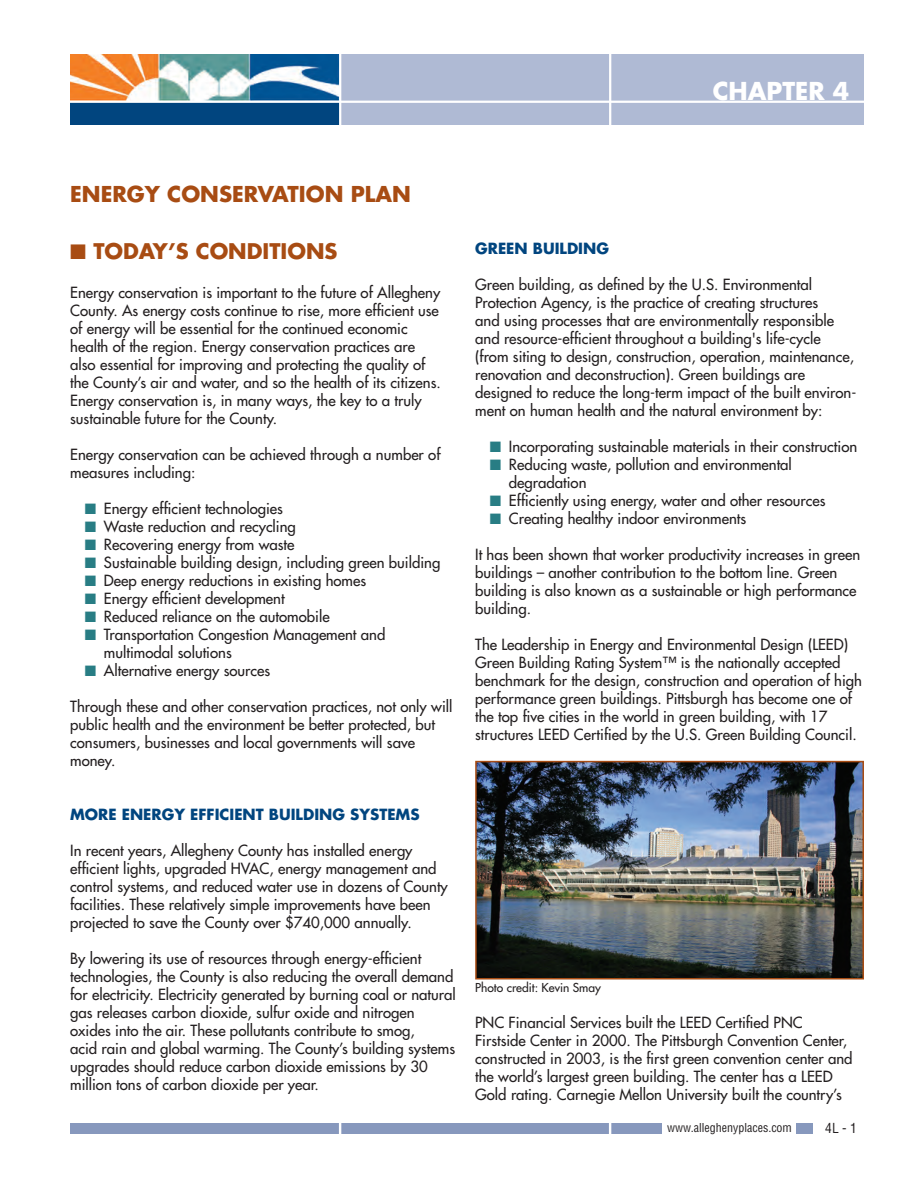
<style>
.page{position:relative;width:918px;height:1188px;background:#fff}
.page>*{position:absolute;margin:0;border:0;box-sizing:border-box;transform-origin:0 0}
.t1{font:700 24px "Futura";color:#fff}
.t2{font:700 21.3px "Futura Std";color:#a84c13}
.t3{font:700 21px "Futura Std";color:#a84c13}
.t4{font:500 15px/18px "Futura Std";color:#231f20}
.t5{font:700 15px "Futura Std";color:#01457f}
.t6{font:condensed 13.5px "Helvetica";color:#231f20}
.t7{font:condensed 12px "Helvetica";color:#231f20}
.t8{font:500 12px "Futura Std";color:#231f20}
.s1{color:#287d84}
</style>
<div class="page">
<div style="left:70px;top:101px;width:270px;height:24px;background:#01457f"></div>
<div style="left:340px;top:54px;width:524px;height:71px;background:#afbad4"></div>
<img style="left:70px;top:54px;width:269px;height:47px">
<div style="left:70px;top:1124px;width:592px;height:10px;background:#8798bd"></div>
<hr style="left:609px;top:52px;width:2px;height:75px;background:#fff">
<svg style="left:339px;top:1124px;width:2px;height:10px"></svg>
<div style="left:796px;top:1124px;width:17px;height:10px;background:#8798bd"></div>
<hr style="left:339px;top:52px;width:2px;height:76px;background:#fff">
<hr style="left:67px;top:101px;width:814px;height:2px;background:#fff">
<svg style="left:609px;top:1124px;width:2px;height:10px"></svg>
<img style="left:478px;top:764px;width:383px;height:213px">
<div style="left:475px;top:761px;width:389px;height:219px;border:2px solid #a84c13"></div>
<h1 class="t1" style="left:713px;top:81px;width:138px">CHAPTER 4</h1>
<h2 class="t2" style="left:70px;top:185px;width:342px">ENERGY CONSERVATION PLAN</h2>
<h3 class="t3" style="left:70px;top:242px;width:269px">■ TODAY’S CONDITIONS</h3>
<p class="t4" style="left:70px;top:284px;width:372px">Energy conservation is important to the future of Allegheny County. As energy costs continue to rise, more efficient use of energy will be essential for the continued economic health of the region. Energy conservation practices are also essential for improving and protecting the quality of the County’s air and water, and so the health of its citizens.<br>Energy conservation is, in many ways, the key to a truly sustainable future for the County.</p>
<p class="t4" style="left:70px;top:446px;width:372px">Energy conservation can be achieved through a number of measures including:</p>
<p class="t4" style="left:85px;top:500px;width:200px"><span class="s1">■</span> Energy efficient technologies</p>
<p class="t4" style="left:85px;top:518px;width:213px"><span class="s1">■</span> Waste reduction and recycling</p>
<p class="t4" style="left:85px;top:536px;width:211px"><span class="s1">■</span> Recovering energy from waste</p>
<p class="t4" style="left:85px;top:554px;width:357px"><span class="s1">■</span> Sustainable building design, including green building</p>
<p class="t4" style="left:85px;top:572px;width:283px"><span class="s1">■</span> Deep energy reductions in existing homes</p>
<p class="t4" style="left:85px;top:590px;width:201px"><span class="s1">■</span> Energy efficient development</p>
<p class="t4" style="left:85px;top:608px;width:246px"><span class="s1">■</span> Reduced reliance on the automobile</p>
<p class="t4" style="left:104px;top:626px;width:283px;text-indent:-19px"><span class="s1">■</span> Transportation Congestion Management and multimodal solutions</p>
<p class="t4" style="left:85px;top:662px;width:187px"><span class="s1">■</span> Alternative energy sources</p>
<p class="t4" style="left:70px;top:698px;width:384px">Through these and other conservation practices, not only will public health and the environment be better protected, but consumers, businesses and local governments will save money.</p>
<p class="t5" style="left:70px;top:807px;width:351px">MORE ENERGY EFFICIENT BUILDING SYSTEMS</p>
<p class="t4" style="left:70px;top:842px;width:379px">In recent years, Allegheny County has installed energy efficient lights, upgraded HVAC, energy management and control systems, and reduced water use in dozens of County facilities. These relatively simple improvements have been projected to save the County over $740,000 annually.</p>
<p class="t4" style="left:70px;top:950px;width:387px">By lowering its use of resources through energy-efficient technologies, the County is also reducing the overall demand for electricity. Electricity generated by burning coal or natural gas releases carbon dioxide, sulfur oxide and nitrogen oxides into the air. These pollutants contribute to smog,<br>acid rain and global warming. The County’s building systems upgrades should reduce carbon dioxide emissions by 30 million tons of carbon dioxide per year.</p>
<p class="t5" style="left:475px;top:242px;width:135px">GREEN BUILDING</p>
<p class="t4" style="left:475px;top:277px;width:383px">Green building, as defined by the U.S. Environmental Protection Agency, is the practice of creating structures<br>and using processes that are environmentally responsible and resource-efficient throughout a building's life-cycle (from siting to design, construction, operation, maintenance, renovation and deconstruction). Green buildings are designed to reduce the long-term impact of the built environ&shy;ment on human health and the natural environment by:</p>
<p class="t4" style="left:490px;top:439px;width:369px"><span class="s1">■</span> Incorporating sustainable materials in their construction</p>
<p class="t4" style="left:509px;top:457px;width:285px;text-indent:-19px"><span class="s1">■</span> Reducing waste, pollution and environmental degradation</p>
<p class="t4" style="left:490px;top:493px;width:337px"><span class="s1">■</span> Efficiently using energy, water and other resources</p>
<p class="t4" style="left:490px;top:511px;width:258px"><span class="s1">■</span> Creating healthy indoor environments</p>
<p class="t4" style="left:475px;top:547px;width:387px">It has been shown that worker productivity increases in green buildings – another contribution to the bottom line. Green building is also known as a sustainable or high performance building.</p>
<p class="t4" style="left:475px;top:637px;width:388px">The Leadership in Energy and Environmental Design (LEED)<br>Green Building Rating System™ is the nationally accepted benchmark for the design, construction and operation of high performance green buildings. Pittsburgh has become one of the top five cities in the world in green building, with 17 structures LEED Certified by the U.S. Green Building Council.</p>
<p class="t8" style="left:475px;top:982px;width:127px">Photo credit: Kevin Smay</p>
<p class="t4" style="left:475px;top:1015px;width:379px">PNC Financial Services built the LEED Certified PNC Firstside Center in 2000. The Pittsburgh Convention Center, constructed in 2003, is the first green convention center and the world’s largest green building. The center has a LEED Gold rating. Carnegie Mellon University built the country’s</p>
<p class="t7" style="left:667px;top:1123px;width:126px">www.alleghenyplaces.com</p>
<p class="t6" style="left:825px;top:1123px;width:33px">4L-1</p>
</div>
